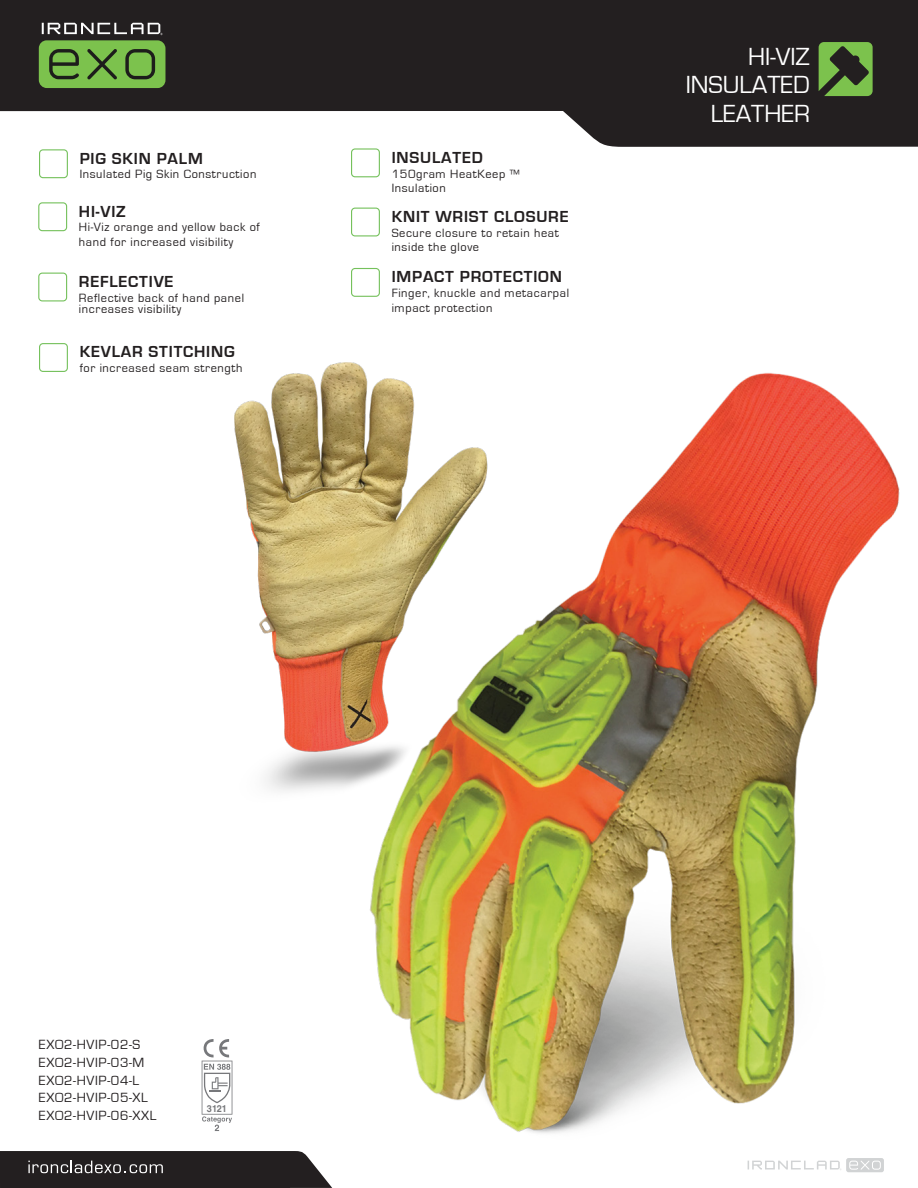
<style>
.page{position:relative;width:918px;height:1188px;background:#fff}
.page>*{position:absolute;margin:0;border:0;box-sizing:border-box;transform-origin:0 0}
.t1{font:25.5px/28.5px "Eurostile";color:#fff;text-align:right}
.t2{font:700 16.5px "Eurostile";letter-spacing:.05em;color:#231f20}
.t3{font:13.8px/17.9px "Eurostile";letter-spacing:.05em;color:#231f20}
.t4{font:12.3px/14.9px "Eurostile";letter-spacing:.05em;color:#231f20}
.t5{font:700 9.75px "Helvetica LT Std";color:#77787b;scale:.95 1}
</style>
<div class="page">
<div style="left:351px;top:148px;width:29px;height:29px;border:1px solid #75c15c;border-radius:3px"></div>
<div style="left:38px;top:202px;width:29px;height:29px;border:1px solid #75c15c;border-radius:3px"></div>
<div style="left:351px;top:208px;width:29px;height:28px;border:1px solid #75c15c;border-radius:3px"></div>
<div style="left:39px;top:149px;width:29px;height:29px;border:1px solid #75c15c;border-radius:3px"></div>
<div style="left:38px;top:273px;width:29px;height:28px;border:1px solid #75c15c;border-radius:3px"></div>
<div style="left:351px;top:268px;width:29px;height:29px;border:1px solid #75c15c;border-radius:3px"></div>
<div style="left:39px;top:343px;width:29px;height:29px;border:1px solid #75c15c;border-radius:3px"></div>
<svg style="left:0;top:0;width:918px;height:147px;fill:#231f20"></svg>
<div style="left:39px;top:40px;width:126px;height:48px;background:#7cc24d;border-radius:8px"></div>
<svg style="left:49px;top:49px;width:30px;height:30px"></svg>
<svg style="left:87px;top:49px;width:30px;height:31px"></svg>
<svg style="left:125px;top:49px;width:30px;height:30px"></svg>
<svg style="left:42px;top:23px;width:121px;height:12px"></svg>
<svg style="left:0;top:1151px;width:332px;height:37px;background:#332f30"></svg>
<svg style="left:748px;top:1161px;width:93px;height:9px"></svg>
<div style="left:846px;top:1158px;width:38px;height:14px;background:#d1d3d4;border-radius:2px"></div>
<svg style="left:849px;top:1161px;width:32px;height:9px"></svg>
<svg style="left:819px;top:42px;width:54px;height:54px;background:#5c883c"></svg>
<img style="left:229px;top:362px;width:671px;height:792px">
<svg style="left:202px;top:1039px;width:30px;height:92px"></svg>
<h2 class="t2" style="left:80px;top:149px;width:125px">PIG SKIN PALM</h2>
<p class="t4" style="left:80px;top:167px;width:178px">Insulated Pig Skin Construction</p>
<h2 class="t2" style="left:79px;top:202px;width:48px">HI-VIZ</h2>
<p class="t4" style="left:79px;top:220px;width:182px">Hi-Viz orange and yellow back of hand for increased visibility</p>
<h2 class="t2" style="left:79px;top:272px;width:96px">REFLECTIVE</h2>
<p class="t4" style="left:79px;top:292px;width:167px;line-height:11.9px">Reflective back of hand panel increases visibility</p>
<h2 class="t2" style="left:80px;top:343px;width:157px">KEVLAR STITCHING</h2>
<p class="t4" style="left:80px;top:361px;width:164px">for increased seam strength</p>
<h2 class="t2" style="left:392px;top:148px;width:93px">INSULATED</h2>
<p class="t4" style="left:392px;top:166px;width:129px">150gram HeatKeep ™<br>Insulation</p>
<h2 class="t2" style="left:392px;top:207px;width:178px">KNIT WRIST CLOSURE</h2>
<p class="t4" style="left:392px;top:225px;width:169px">Secure closure to retain heat inside the glove</p>
<h2 class="t2" style="left:392px;top:268px;width:172px">IMPACT PROTECTION</h2>
<p class="t4" style="left:392px;top:286px;width:179px">Finger, knuckle and metacarpal impact protection</p>
<h1 class="t1" style="left:686px;top:43px;width:126px">HI-VIZ<br>INSULATED<br>LEATHER</h1>
<p class="t3" style="left:39px;top:1036px;width:119px">EXO2-HVIP-02-S<br>EXO2-HVIP-03-M<br>EXO2-HVIP-04-L<br>EXO2-HVIP-05-XL<br>EXO2-HVIP-06-XXL</p>
<p class="t5" style="left:207px;top:1102px;width:23px">3121</p>
</div>
